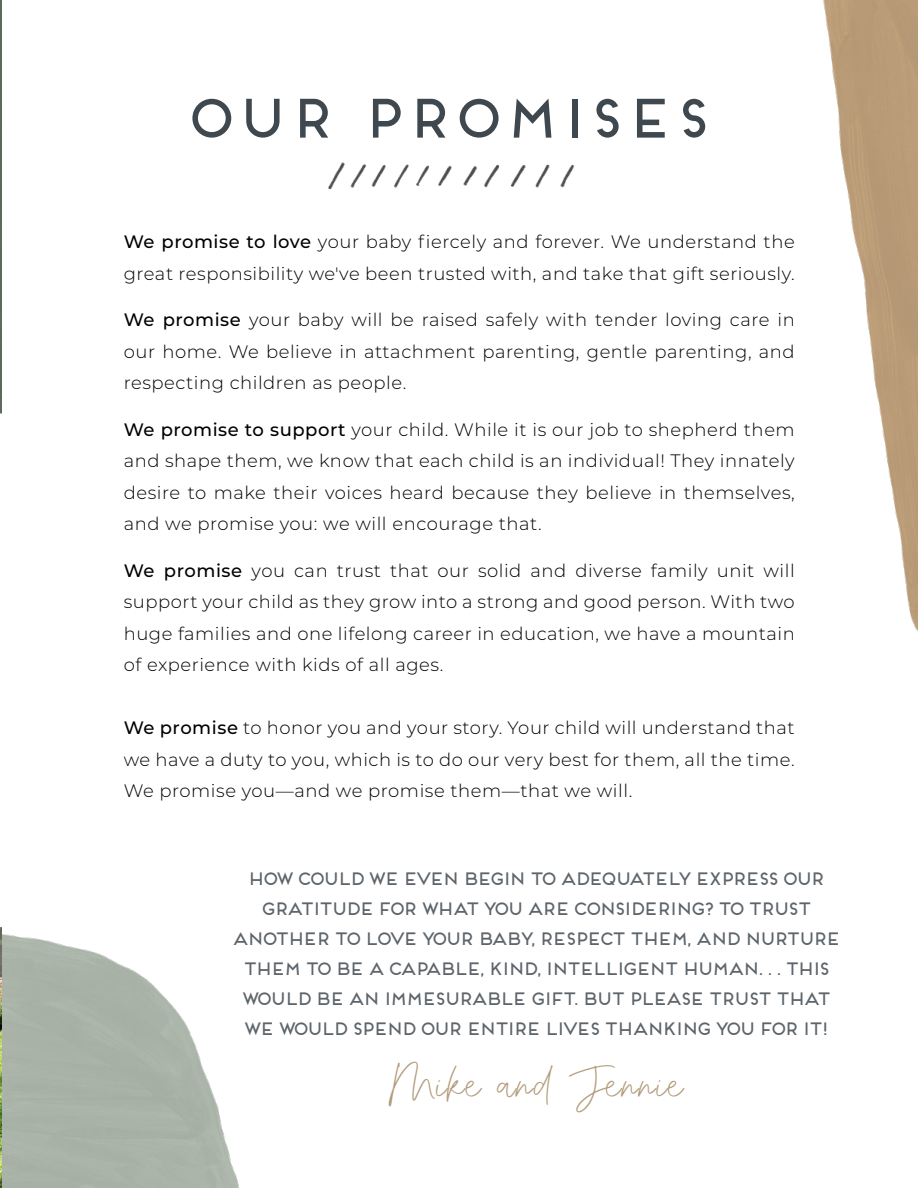
<style>
.page{position:relative;width:918px;height:1188px;background:#fff}
.page>*{position:absolute;margin:0;border:0;box-sizing:border-box;transform-origin:0 0}
.t1{font:55.5px "Frontage";letter-spacing:-.1em;color:#3f484f}
.t2{font:italic 45px "Constane";color:#b29c7c}
.t3{font:300 18px/31.5px "Montserrat";letter-spacing:.03em;color:#000;text-align:justify}
.t4{font:18px/30px "Frontage";letter-spacing:-.25em;color:#5d656b;text-align:center}
.s1{font-weight:500}
</style>
<div class="page">
<img style="left:2px;top:934px;width:238px;height:254px">
<img style="left:0;top:928px;width:2px;height:260px">
<img style="left:0;top:0;width:2px;height:414px">
<img style="left:328px;top:162px;width:247px;height:28px">
<img style="left:823px;top:0;width:95px;height:631px">
<h1 class="t1" style="left:182px;top:85px;width:533px">OUR PROMISES</h1>
<p class="t3" style="left:124px;top:226px;width:673px"><span class="s1">We promise to love</span> your baby fiercely and forever. We understand the great responsibility we've been trusted with, and take that gift seriously.</p>
<p class="t3" style="left:124px;top:304px;width:673px"><span class="s1">We promise</span> your baby will be raised safely with tender loving care in our home. We believe in attachment parenting, gentle parenting, and respecting children as people.</p>
<p class="t3" style="left:124px;top:413px;width:673px"><span class="s1">We promise to support</span> your child. While it is our job to shepherd them and shape them, we know that each child is an individual! They innately desire to make their voices heard because they believe in themselves, and we promise you: we will encourage that.</p>
<p class="t3" style="left:124px;top:554px;width:673px"><span class="s1">We promise</span> you can trust that our solid and diverse family unit will support your child as they grow into a strong and good person. With two huge families and one lifelong career in education, we have a mountain of experience with kids of all ages.</p>
<p class="t3" style="left:124px;top:712px;width:673px"><span class="s1">We promise</span> to honor you and your story. Your child will understand that we have a duty to you, which is to do our very best for them, all the time.<br>We promise you—and we promise them—that we will.</p>
<p class="t4" style="left:230px;top:863px;width:613px">HOW COULD WE EVEN BEGIN TO ADEQUATELY EXPRESS OUR GRATITUDE FOR WHAT YOU ARE CONSIDERING?TO TRUST ANOTHER TO LOVE YOUR BABY,RESPECT THEM,AND NURTURE THEM TO BE A CAPABLE,KIND,INTELLIGENT HUMAN...THIS WOULD BE AN IMMESURABLE GIFT.BUT PLEASE TRUST THAT WE WOULD SPEND OUR ENTIRE LIVES THANKING YOU FOR IT!</p>
<h2 class="t2" style="left:386px;top:1044px;width:324px">MikeandJennie</h2>
</div>
